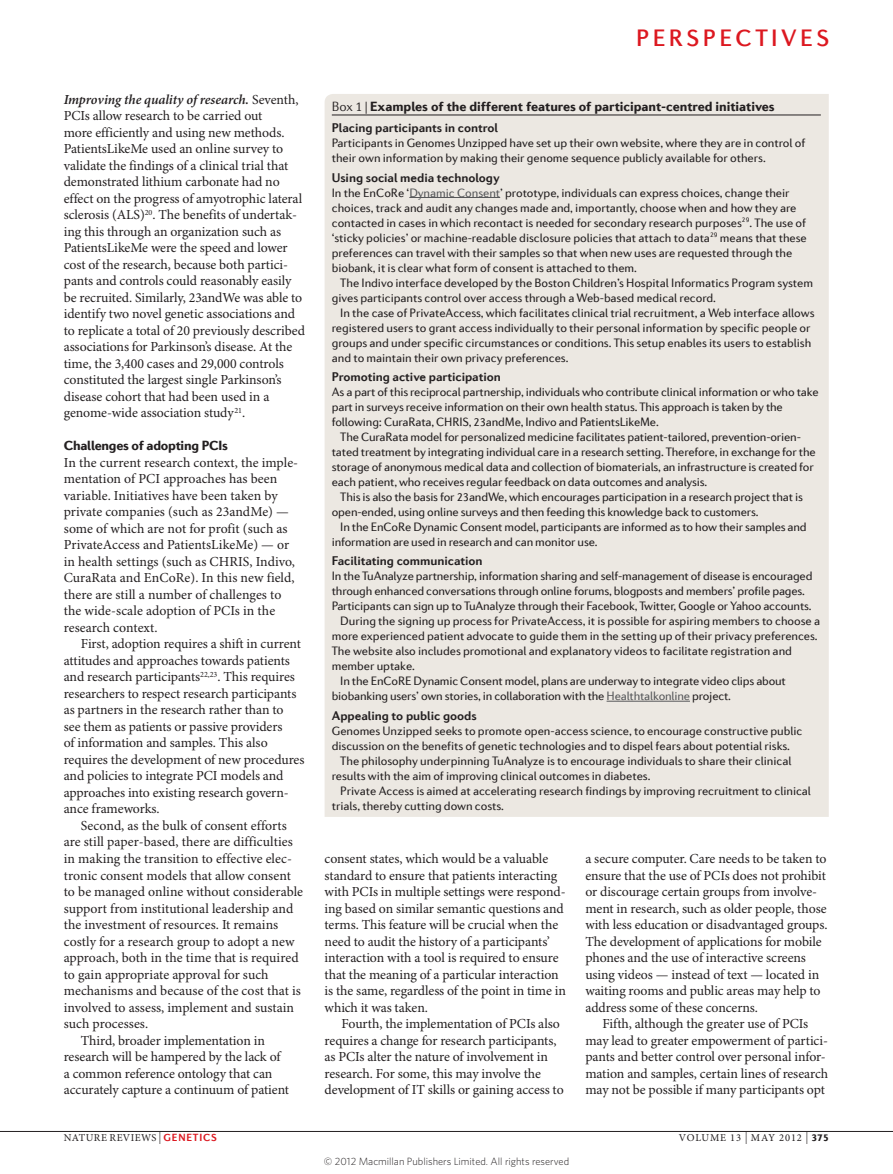
<style>
.page{position:relative;width:893px;height:1174px;background:#fff}
.page>*{position:absolute;margin:0;border:0;box-sizing:border-box;transform-origin:0 0}
.t1{font:500 24px "Diverda Sans Com";letter-spacing:.14em;color:#dc1820}
.bodyindent{font:13.8px/16.5px "Minion Pro";letter-spacing:-.005em;color:#231f20}
.bodyfirst_inline{font:13.8px/16.5px "Minion Pro";letter-spacing:-.005em;color:#231f20}
.bodyfirst{font:13.8px/16.5px "Minion Pro";letter-spacing:.005em;color:#231f20}
.boxtitletint{font:900 13.5px "Diverda Sans Com";letter-spacing:-.005em;color:#231f20}
.crosshead{font:900 13.5px "Diverda Sans Com";letter-spacing:-.02em;color:#231f20}
.boxcrosshead{font:700 12.75px "Diverda Sans Com";letter-spacing:-.005em;color:#231f20}
.boxbodytint{font:12.3px/15px "Diverda Sans Com";letter-spacing:-.005em;color:#231f20}
.boxbody1tint{font:12.3px/15px "Diverda Sans Com";letter-spacing:-.005em;color:#231f20}
.t2{font:300 10.5px "Whitney";color:#231f20}
.t3{font:10.5px "Minion Pro";letter-spacing:.045em;color:#231f20}
.t4{font:10.5px "Minion Pro";letter-spacing:.085em;color:#231f20}
.s1{font-weight:600;font-style:italic}
.s2{font-weight:300}
.s3{color:#57585a}
.s4{font-size:12px}
.s5{font-family:"Diverda Sans Com";font-weight:700;color:#dc1820}
.s6{font-family:"Diverda Sans Com";font-weight:900}
</style>
<div class="page">
<hr style="left:0;top:1131px;width:893px;height:1px;background:#231f20">
<div style="left:325px;top:94px;width:504px;height:723px;background:#ece8e2"></div>
<hr style="left:332px;top:115px;width:489px;height:1px;background:#231f20">
<hr style="left:409px;top:197px;width:91px;height:1px;background:#57585a">
<hr style="left:607px;top:701px;width:83px;height:1px;background:#57585a">
<p class="bodyfirst_inline" style="left:64px;top:92px;width:243px"><span class="s1">Improving the quality of research.</span> Seventh, PCIs allow research to be carried out<br>more efficiently and using new methods.<br>PatientsLikeMe used an online survey to validate the findings of a clinical trial that demonstrated lithium carbonate had no effect on the progress of amyotrophic lateral sclerosis (ALS)<sup>20</sup>. The benefits of undertak&shy;ing this through an organization such as PatientsLikeMe were the speed and lower cost of the research, because both partici&shy;pants and controls could reasonably easily be recruited. Similarly, 23andWe was able to identify two novel genetic associations and to replicate a total of 20 previously described associations for Parkinson’s disease. At the time, the 3,400 cases and 29,000 controls constituted the largest single Parkinson’s disease cohort that had been used in a genome-wide association study<sup>21</sup>.</p>
<p class="crosshead" style="left:64px;top:437px;width:166px">Challenges of adopting PCIs</p>
<p class="bodyfirst" style="left:64px;top:455px;width:236px">In the current research context, the imple&shy;mentation of PCI approaches has been variable. Initiatives have been taken by private companies (such as 23andMe) — some of which are not for profit (such as PrivateAccess and PatientsLikeMe) — or in health settings (such as CHRIS, Indivo, CuraRata and EnCoRe). In this new field, there are still a number of challenges to the wide-scale adoption of PCIs in the research context.</p>
<p class="bodyindent" style="left:64px;top:636px;width:242px;text-indent:17px">First, adoption requires a shift in current attitudes and approaches towards patients and research participants<sup>22,23</sup>. This requires researchers to respect research participants as partners in the research rather than to<br>see them as patients or passive providers<br>of information and samples. This also requires the development of new procedures and policies to integrate PCI models and approaches into existing research govern&shy;ance frameworks.</p>
<p class="bodyindent" style="left:64px;top:818px;width:241px;text-indent:17px">Second, as the bulk of consent efforts are still paper-based, there are difficulties in making the transition to effective elec&shy;tronic consent models that allow consent to be managed online without considerable support from institutional leadership and the investment of resources. It remains costly for a research group to adopt a new approach, both in the time that is required to gain appropriate approval for such mechanisms and because of the cost that is involved to assess, implement and sustain such processes.</p>
<p class="bodyindent" style="left:64px;top:1032px;width:227px;text-indent:17px">Third, broader implementation in research will be hampered by the lack of a common reference ontology that can accurately capture a continuum of patient</p>
<h1 class="t1" style="left:636px;top:24px;width:195px">PERSPECTIVES</h1>
<p class="boxtitletint" style="left:332px;top:98px;width:444px"><span class="s2">Box 1 |</span> Examples of the different features of participant-centred initiatives</p>
<p class="boxcrosshead" style="left:332px;top:120px;width:168px">Placing participants in control</p>
<p class="boxbody1tint" style="left:332px;top:136px;width:475px">Participants in Genomes Unzipped have set up their own website, where they are in control of their own information by making their genome sequence publicly available for others.</p>
<p class="boxcrosshead" style="left:332px;top:170px;width:169px">Using social media technology</p>
<p class="boxbody1tint" style="left:332px;top:185px;width:477px">In the EnCoRe ‘<span class="s3">Dynamic Consent</span>’ prototype, individuals can express choices, change their choices, track and audit any changes made and, importantly, choose when and how they are contacted in cases in which recontact is needed for secondary research purposes<sup>29</sup>. The use of ‘sticky policies’ or machine-readable disclosure policies that attach to data<sup>29</sup> means that these preferences can travel with their samples so that when new uses are requested through the biobank, it is clear what form of consent is attached to them.</p>
<p class="boxbodytint" style="left:332px;top:275px;width:483px;text-indent:9px">The Indivo interface developed by the Boston Children’s Hospital Informatics Program system gives participants control over access through a Web-based medical record.</p>
<p class="boxbodytint" style="left:332px;top:305px;width:484px;text-indent:9px">In the case of PrivateAccess, which facilitates clinical trial recruitment, a Web interface allows registered users to grant access individually to their personal information by specific people or groups and under specific circumstances or conditions. This setup enables its users to establish and to maintain their own privacy preferences.</p>
<p class="boxcrosshead" style="left:332px;top:369px;width:171px">Promoting active participation</p>
<p class="boxbody1tint" style="left:332px;top:384px;width:488px">As a part of this reciprocal partnership, individuals who contribute clinical information or who take part in surveys receive information on their own health status. This approach is taken by the following: CuraRata, CHRIS, 23andMe, Indivo and PatientsLikeMe.</p>
<p class="boxbodytint" style="left:332px;top:429px;width:485px;text-indent:9px">The CuraRata model for personalized medicine facilitates patient-tailored, prevention-orien&shy;tated treatment by integrating individual care in a research setting. Therefore, in exchange for the storage of anonymous medical data and collection of biomaterials, an infrastructure is created for each patient, who receives regular feedback on data outcomes and analysis.</p>
<p class="boxbodytint" style="left:332px;top:489px;width:473px;text-indent:9px">This is also the basis for 23andWe, which encourages participation in a research project that is open-ended, using online surveys and then feeding this knowledge back to customers.</p>
<p class="boxbodytint" style="left:332px;top:519px;width:476px;text-indent:9px">In the EnCoRe Dynamic Consent model, participants are informed as to how their samples and information are used in research and can monitor use.</p>
<p class="boxcrosshead" style="left:332px;top:553px;width:152px">Facilitating communication</p>
<p class="boxbody1tint" style="left:332px;top:568px;width:482px">In the TuAnalyze partnership, information sharing and self-management of disease is encouraged through enhanced conversations through online forums, blogposts and members’ profile pages.<br>Participants can sign up to TuAnalyze through their Facebook, Twitter, Google or Yahoo accounts.</p>
<p class="boxbodytint" style="left:332px;top:613px;width:490px;text-indent:9px">During the signing up process for PrivateAccess, it is possible for aspiring members to choose a more experienced patient advocate to guide them in the setting up of their privacy preferences.<br>The website also includes promotional and explanatory videos to facilitate registration and member uptake.</p>
<p class="boxbodytint" style="left:332px;top:673px;width:456px;text-indent:9px">In the EnCoRE Dynamic Consent model, plans are underway to integrate video clips about biobanking users’ own stories, in collaboration with the <span class="s3">Healthtalkonline</span> project.</p>
<p class="boxcrosshead" style="left:332px;top:707px;width:146px">Appealing to public goods</p>
<p class="boxbody1tint" style="left:332px;top:723px;width:472px">Genomes Unzipped seeks to promote open-access science, to encourage constructive public discussion on the benefits of genetic technologies and to dispel fears about potential risks.</p>
<p class="boxbodytint" style="left:332px;top:753px;width:461px;text-indent:9px">The philosophy underpinning TuAnalyze is to encourage individuals to share their clinical results with the aim of improving clinical outcomes in diabetes.</p>
<p class="boxbodytint" style="left:332px;top:783px;width:481px;text-indent:9px">Private Access is aimed at accelerating research findings by improving recruitment to clinical trials, thereby cutting down costs.</p>
<p class="bodyindent" style="left:325px;top:851px;width:243px">consent states, which would be a valuable standard to ensure that patients interacting with PCIs in multiple settings were respond&shy;ing based on similar semantic questions and terms. This feature will be crucial when the need to audit the history of a participants’ interaction with a tool is required to ensure that the meaning of a particular interaction is the same, regardless of the point in time in which it was taken.</p>
<p class="bodyindent" style="left:325px;top:1016px;width:241px;text-indent:17px">Fourth, the implementation of PCIs also requires a change for research participants, as PCIs alter the nature of involvement in research. For some, this may involve the development of IT skills or gaining access to</p>
<p class="bodyindent" style="left:585px;top:851px;width:244px">a secure computer. Care needs to be taken to ensure that the use of PCIs does not prohibit or discourage certain groups from involve&shy;ment in research, such as older people, those with less education or disadvantaged groups.<br>The development of applications for mobile phones and the use of interactive screens using videos — instead of text — located in waiting rooms and public areas may help to address some of these concerns.</p>
<p class="bodyindent" style="left:585px;top:1016px;width:244px;text-align:center">Fifth, although the greater use of PCIs<br>may lead to greater empowerment of partici&shy;pants and better control over personal infor&shy;mation and samples, certain lines of research may not be possible if many participants opt</p>
<p class="t3" style="left:64px;top:1131px;width:154px">NATURE REVIEWS <span class="s4">|</span> <span class="s5">GENETICS</span></p>
<p class="t4" style="left:679px;top:1131px;width:151px">VOLUME 13 <span class="s4">|</span> MAY 2012 <span class="s4">|</span> <span class="s6">375</span></p>
<p class="t2" style="left:324px;top:1154px;width:247px">© 2012 Macmillan Publishers Limited. All rights reserved</p>
</div>
